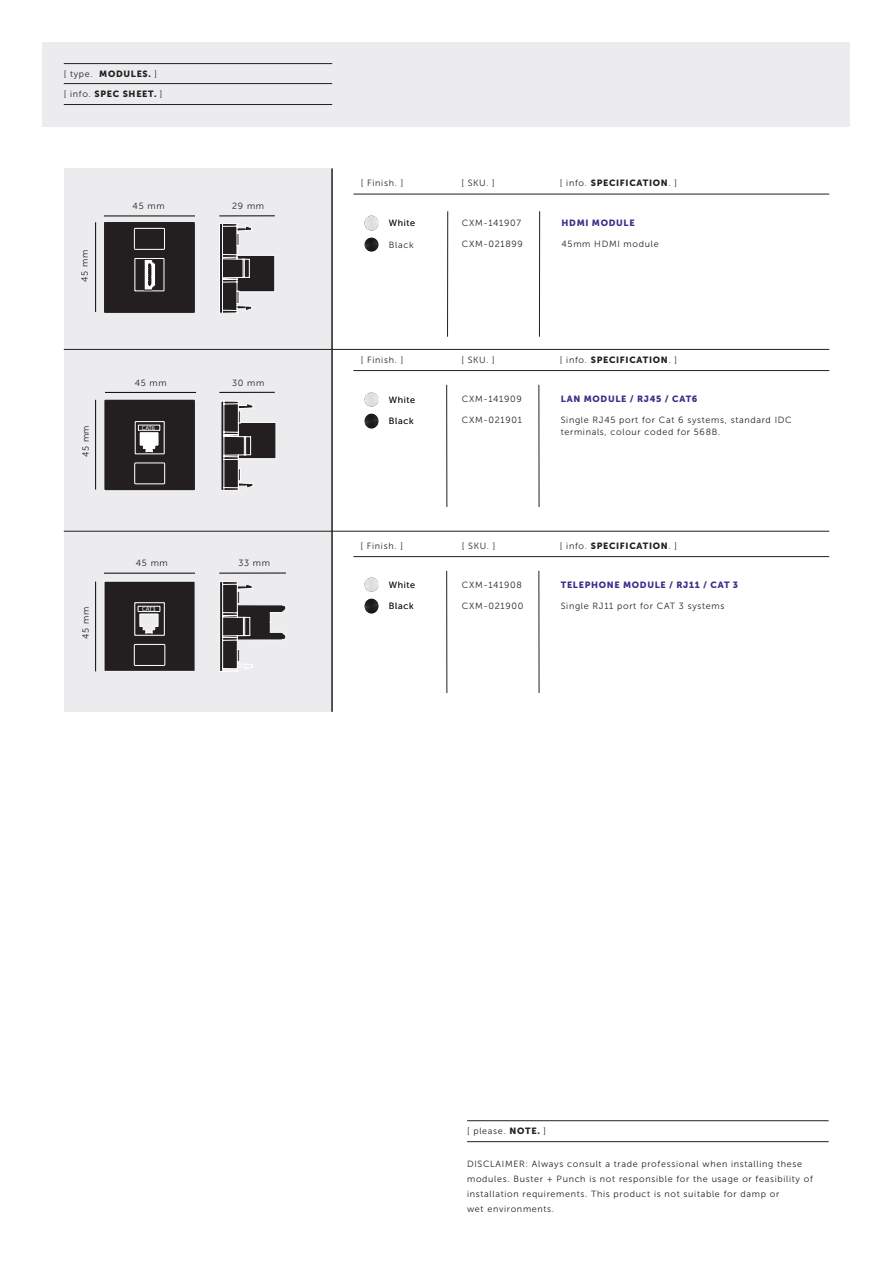
<style>
.page{position:relative;width:893px;height:1263px;background:#fff}
.page>*{position:absolute;margin:0;border:0;box-sizing:border-box;transform-origin:0 0}
.Paragraph_Style_1{font:9px/12px "Museo Sans 300";letter-spacing:.075em;color:#231f20}
.Tech_specs_-_Body_Co{font:9px/15px "Museo Sans 300";letter-spacing:.075em;color:#231f20}
.Paragraph_Style_1-2{font:9px "Museo Sans 900";letter-spacing:.075em;color:#231f20}
.Paragraph_Style_1-3{font:9px "Museo Sans 900";letter-spacing:.075em;color:#402b89}
.t1{font:6.15px "Myriad Pro";color:#fff}
.s1{font-family:"Museo Sans 300"}
.s2{font-family:"Museo Sans 900"}
</style>
<div class="page">
<div style="left:43px;top:43px;width:807px;height:84px;background:#ececee"></div>
<hr style="left:64px;top:83px;width:268px;height:1px;background:#231f20">
<hr style="left:64px;top:63px;width:268px;height:1px;background:#231f20">
<hr style="left:64px;top:104px;width:268px;height:1px;background:#231f20">
<div style="left:64px;top:168px;width:268px;height:544px;background:#ececee"></div>
<hr style="left:467px;top:1120px;width:362px;height:1px;background:#231f20">
<hr style="left:467px;top:1141px;width:362px;height:1px;background:#231f20">
<hr style="left:64px;top:349px;width:765px;height:1px;background:#231f20">
<hr style="left:353px;top:194px;width:476px;height:1px;background:#231f20">
<hr style="left:353px;top:370px;width:476px;height:1px;background:#231f20">
<hr style="left:446px;top:385px;width:1px;height:122px;background:#231f20">
<hr style="left:539px;top:385px;width:1px;height:122px;background:#231f20">
<hr style="left:64px;top:531px;width:765px;height:1px;background:#231f20">
<hr style="left:353px;top:556px;width:476px;height:1px;background:#231f20">
<hr style="left:446px;top:571px;width:1px;height:122px;background:#231f20">
<hr style="left:539px;top:571px;width:1px;height:122px;background:#231f20">
<img style="left:364px;top:216px;width:14px;height:14px">
<img style="left:364px;top:237px;width:14px;height:15px">
<img style="left:364px;top:392px;width:14px;height:14px">
<img style="left:364px;top:414px;width:14px;height:14px">
<img style="left:364px;top:577px;width:14px;height:14px">
<img style="left:364px;top:599px;width:14px;height:14px">
<hr style="left:447px;top:211px;width:1px;height:126px;background:#231f20">
<hr style="left:539px;top:211px;width:1px;height:126px;background:#231f20">
<svg style="left:104px;top:222px;width:91px;height:91px;background:#2f2b2c"></svg>
<svg style="left:219px;top:223px;width:56px;height:91px"></svg>
<hr style="left:219px;top:216px;width:56px;height:1px;background:#040503">
<hr style="left:104px;top:216px;width:91px;height:1px;background:#040503">
<hr style="left:95px;top:222px;width:1px;height:90px;background:#040503">
<hr style="left:219px;top:392px;width:56px;height:1px;background:#040503">
<hr style="left:105px;top:392px;width:91px;height:1px;background:#040503">
<hr style="left:95px;top:400px;width:1px;height:90px;background:#040503">
<svg style="left:104px;top:581px;width:91px;height:90px;background:#373334"></svg>
<svg style="left:219px;top:581px;width:67px;height:91px"></svg>
<hr style="left:219px;top:573px;width:67px;height:1px;background:#040503">
<hr style="left:104px;top:573px;width:91px;height:1px;background:#040503">
<hr style="left:95px;top:582px;width:1px;height:89px;background:#040503">
<svg style="left:104px;top:399px;width:91px;height:92px;background:#373334"></svg>
<svg style="left:221px;top:401px;width:55px;height:90px"></svg>
<hr style="left:332px;top:168px;width:1px;height:544px;background:#231f20">
<p class="Paragraph_Style_1-2" style="left:64px;top:69px;width:95px"><span class="s1">[ type.</span> MODULES. <span class="s1">]</span></p>
<p class="Paragraph_Style_1-2" style="left:64px;top:89px;width:100px"><span class="s1">[ info.</span> SPEC SHEET. <span class="s1">]</span></p>
<p class="Tech_specs_-_Body_Co" style="left:77px;top:282px;width:34px;rotate:-90deg">45 mm</p>
<p class="Tech_specs_-_Body_Co" style="left:78px;top:457px;width:34px;rotate:-90deg">45 mm</p>
<p class="Tech_specs_-_Body_Co" style="left:78px;top:639px;width:34px;rotate:-90deg">45 mm</p>
<p class="Tech_specs_-_Body_Co" style="left:133px;top:199px;width:34px">45 mm</p>
<p class="Tech_specs_-_Body_Co" style="left:232px;top:199px;width:34px">29 mm</p>
<p class="Tech_specs_-_Body_Co" style="left:135px;top:375px;width:34px">45 mm</p>
<p class="Tech_specs_-_Body_Co" style="left:232px;top:375px;width:34px">30 mm</p>
<p class="t1" style="left:142px;top:424px;width:15px">CAT6</p>
<p class="Tech_specs_-_Body_Co" style="left:136px;top:556px;width:34px">45 mm</p>
<p class="Tech_specs_-_Body_Co" style="left:238px;top:556px;width:33px">33 mm</p>
<p class="t1" style="left:142px;top:605px;width:15px">CAT3</p>
<p class="Paragraph_Style_1" style="left:361px;top:177px;width:44px">[ Finish. ]</p>
<p class="Paragraph_Style_1" style="left:461px;top:177px;width:35px">[ SKU. ]</p>
<p class="Paragraph_Style_1-2" style="left:560px;top:178px;width:119px"><span class="s1">[ info.</span> SPECIFICATION<span class="s1">. ]</span></p>
<p class="Paragraph_Style_1" style="left:389px;top:217px;width:28px">White</p>
<p class="Paragraph_Style_1" style="left:389px;top:239px;width:26px">Black</p>
<p class="Paragraph_Style_1" style="left:462px;top:217px;width:61px">CXM-141907</p>
<p class="Paragraph_Style_1" style="left:462px;top:238px;width:62px">CXM-021899</p>
<p class="Paragraph_Style_1-3" style="left:562px;top:218px;width:75px">HDMI MODULE</p>
<p class="Paragraph_Style_1" style="left:562px;top:238px;width:99px">45mm HDMI module</p>
<p class="Paragraph_Style_1" style="left:361px;top:354px;width:44px">[ Finish. ]</p>
<p class="Paragraph_Style_1" style="left:461px;top:354px;width:35px">[ SKU. ]</p>
<p class="Paragraph_Style_1-2" style="left:560px;top:355px;width:119px"><span class="s1">[ info.</span> SPECIFICATION<span class="s1">. ]</span></p>
<p class="Paragraph_Style_1" style="left:389px;top:394px;width:28px">White</p>
<p class="Paragraph_Style_1" style="left:389px;top:415px;width:26px">Black</p>
<p class="Paragraph_Style_1" style="left:462px;top:393px;width:61px">CXM-141909</p>
<p class="Paragraph_Style_1" style="left:462px;top:414px;width:61px">CXM-021901</p>
<p class="Paragraph_Style_1-3" style="left:561px;top:394px;width:138px">LAN MODULE / RJ45 / CAT6</p>
<p class="Paragraph_Style_1" style="left:561px;top:414px;width:232px">Single RJ45 port for Cat 6 systems, standard IDC terminals, colour coded for 568B.</p>
<p class="Paragraph_Style_1" style="left:360px;top:540px;width:44px">[ Finish. ]</p>
<p class="Paragraph_Style_1" style="left:462px;top:540px;width:35px">[ SKU. ]</p>
<p class="Paragraph_Style_1-2" style="left:560px;top:541px;width:119px"><span class="s1">[ info.</span> SPECIFICATION<span class="s1">. ]</span></p>
<p class="Paragraph_Style_1" style="left:462px;top:579px;width:61px">CXM-141908</p>
<p class="Paragraph_Style_1" style="left:462px;top:600px;width:63px">CXM-021900</p>
<p class="Paragraph_Style_1-3" style="left:561px;top:579px;width:179px">TELEPHONE MODULE / RJ11 / CAT 3</p>
<p class="Paragraph_Style_1" style="left:561px;top:600px;width:165px">Single RJ11 port for CAT 3 systems</p>
<p class="Paragraph_Style_1" style="left:389px;top:579px;width:28px">White</p>
<p class="Paragraph_Style_1" style="left:389px;top:600px;width:26px">Black</p>
<p class="Paragraph_Style_1" style="left:467px;top:1125px;width:80px">[ please. <span class="s2">NOTE.</span> ]</p>
<p class="Tech_specs_-_Body_Co" style="left:467px;top:1156px;width:347px">DISCLAIMER: Always consult a trade professional when installing these modules. Buster + Punch is not responsible for the usage or feasibility of installation requirements. This product is not suitable for damp or</p>
<p class="Tech_specs_-_Body_Co" style="left:467px;top:1201px;width:89px">wet environments.</p>
</div>
